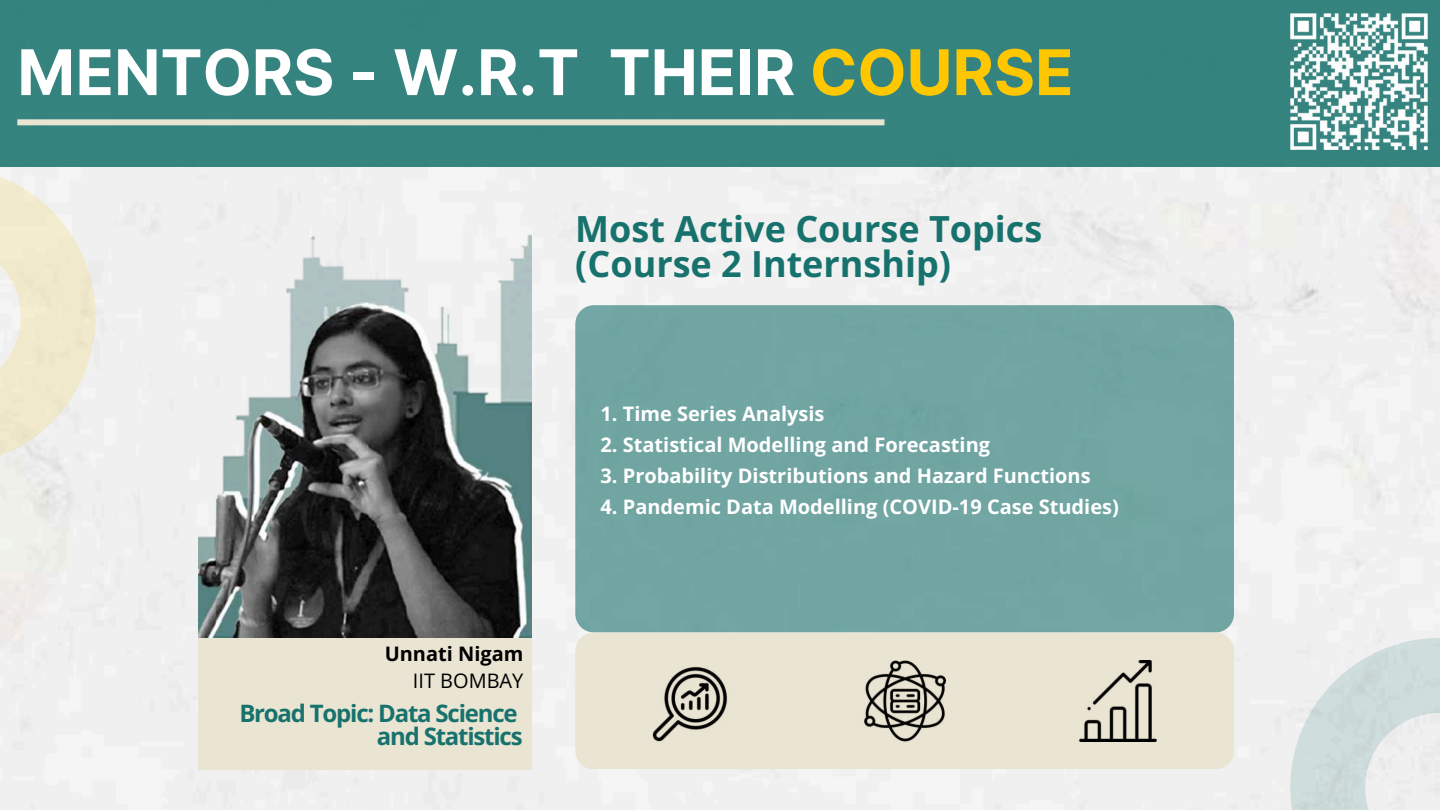
<style>
.page{position:relative;width:1440px;height:810px;background:#fff}
.page>*{position:absolute;margin:0;border:0;box-sizing:border-box;transform-origin:0 0}
.t1{font:700 63px "Inter";color:#fff}
.t2{font:700 36px/34.5px "Open Sans";color:#17726d}
.t3{font:700 24px/23.2px "Open Sans";letter-spacing:-.05em;color:#17726d;text-align:right}
.t4{font:700 20px "Open Sans";color:#fff}
.t5{font:700 20px "Open Sans";color:#000}
.t6{font:20px "Open Sans";color:#000}
.s1{color:#ffc700}
</style>
<div class="page">
<div style="left:0;top:0;width:1440px;height:167px;background:#35837f"></div>
<div style="left:17px;top:119px;width:867px;height:6px;background:#eae4d2"></div>
<svg style="left:1290px;top:638px;width:150px;height:172px"></svg>
<svg style="left:0;top:167px;width:96px;height:299px"></svg>
<div style="left:198px;top:638px;width:334px;height:131px;background:#eae4d2"></div>
<img style="left:1291px;top:13px;width:136px;height:137px">
<div style="left:575px;top:305px;width:659px;height:327px;background:#70a5a2"></div>
<div style="left:575px;top:632px;width:659px;height:137px;background:#eae4d2"></div>
<img style="left:198px;top:208px;width:334px;height:430px">
<img style="left:650px;top:663px;width:82px;height:82px">
<img style="left:864px;top:660px;width:81px;height:82px">
<img style="left:1077px;top:660px;width:82px;height:82px">
<h1 class="t1" style="left:17px;top:26px;width:1058px">MENTORS - W.R.T THEIR <span class="s1">COURSE</span></h1>
<h2 class="t2" style="left:575px;top:211px;width:469px">Most Active Course Topics (Course 2 Internship)</h2>
<p class="t5" style="left:385px;top:639px;width:140px">Unnati Nigam</p>
<p class="t6" style="left:413px;top:667px;width:112px">IIT BOMBAY</p>
<p class="t3" style="left:239px;top:701px;width:285px">Broad Topic: Data Science and Statistics</p>
<p class="t4" style="left:601px;top:400px;width:226px">1. Time Series Analysis</p>
<p class="t4" style="left:601px;top:431px;width:391px">2. Statistical Modelling and Forecasting</p>
<p class="t4" style="left:601px;top:461px;width:492px">3. Probability Distributions and Hazard Functions</p>
<p class="t4" style="left:601px;top:492px;width:520px">4. Pandemic Data Modelling (COVID-19 Case Studies)</p>
</div>
